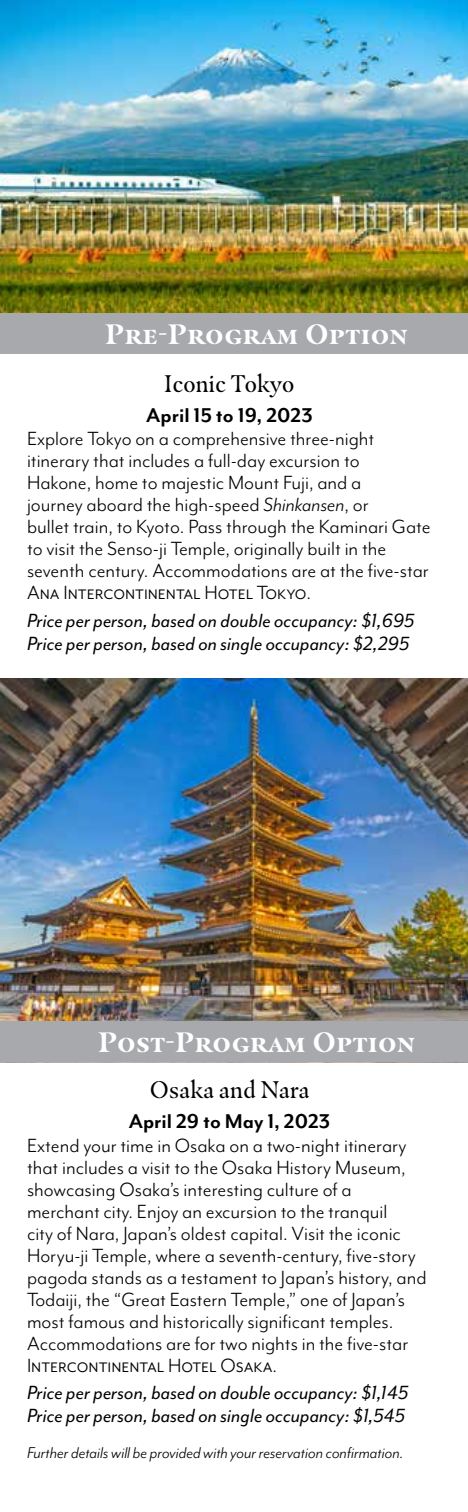
<style>
.page{position:relative;width:468px;height:1512px;background:#fff}
.page>*{position:absolute;margin:0;border:0;box-sizing:border-box;transform-origin:0 0}
.t1{font:700 28px "Masqualero";letter-spacing:.025em;color:#fff}
.t2{font:24px "Masqualero";color:#000}
.t3{font:700 23px "Mr Eaves Mod OT";color:#000}
.t4{font:22px/22px "Mr Eaves Mod OT";color:#000}
.t5{font:italic 22px/23px "Mr Eaves Mod OT";color:#000}
.t6{font:italic 18px "Mr Eaves Mod OT";color:#000}
.s1{font-style:italic}
</style>
<div class="page">
<img style="left:0;top:0;width:468px;height:313px">
<img style="left:0;top:678px;width:468px;height:384px">
<div style="left:0;top:313px;width:468px;height:40px;background:#a7a9ac"></div>
<div style="left:0;top:1021px;width:468px;height:40px;background:#a7a9ac"></div>
<p class="t1" style="left:106px;top:317px;width:303px">Pre‑Program Option</p>
<p class="t2" style="left:164px;top:369px;width:132px">Iconic Tokyo</p>
<p class="t3" style="left:146px;top:402px;width:168px">April 15 to 19, 2023</p>
<p class="t4" style="left:27px;top:428px;width:405px">Explore Tokyo on a comprehensive three-night itinerary that includes a full‑day excursion to<br>Hakone, home to majestic Mount Fuji, and a<br>journey aboard the high‑speed <span class="s1">Shinkansen</span>, or<br>bullet train, to Kyoto. Pass through the Kaminari Gate to visit the Senso-ji Temple, originally built in the seventh century. Accommodations are at the five‑star Ana Intercontinental Hotel Tokyo.</p>
<p class="t5" style="left:27px;top:609px;width:389px">Price per person, based on double occupancy: $1,695<br>Price per person, based on single occupancy: $2,295</p>
<p class="t1" style="left:98px;top:1025px;width:318px">Post‑Program Option</p>
<p class="t2" style="left:149px;top:1075px;width:162px">Osaka and Nara</p>
<p class="t3" style="left:129px;top:1108px;width:203px">April 29 to May 1, 2023</p>
<p class="t4" style="left:27px;top:1134px;width:401px">Extend your time in Osaka on a two-night itinerary that includes a visit to the Osaka History Museum, showcasing Osaka’s interesting culture of a merchant city. Enjoy an excursion to the tranquil<br>city of Nara, Japan’s oldest capital. Visit the iconic Horyu‑ji Temple, where a seventh‑century, five‑story pagoda stands as a testament to Japan’s history, and Todaiji, the “Great Eastern Temple,” one of Japan’s most famous and historically significant temples.<br>Accommodations are for two nights in the five‑star Intercontinental Hotel Osaka.</p>
<p class="t5" style="left:27px;top:1381px;width:383px">Price per person, based on double occupancy: $1,145<br>Price per person, based on single occupancy: $1,545</p>
<p class="t6" style="left:27px;top:1443px;width:378px">Further details will be provided with your reservation confirmation.</p>
</div>
